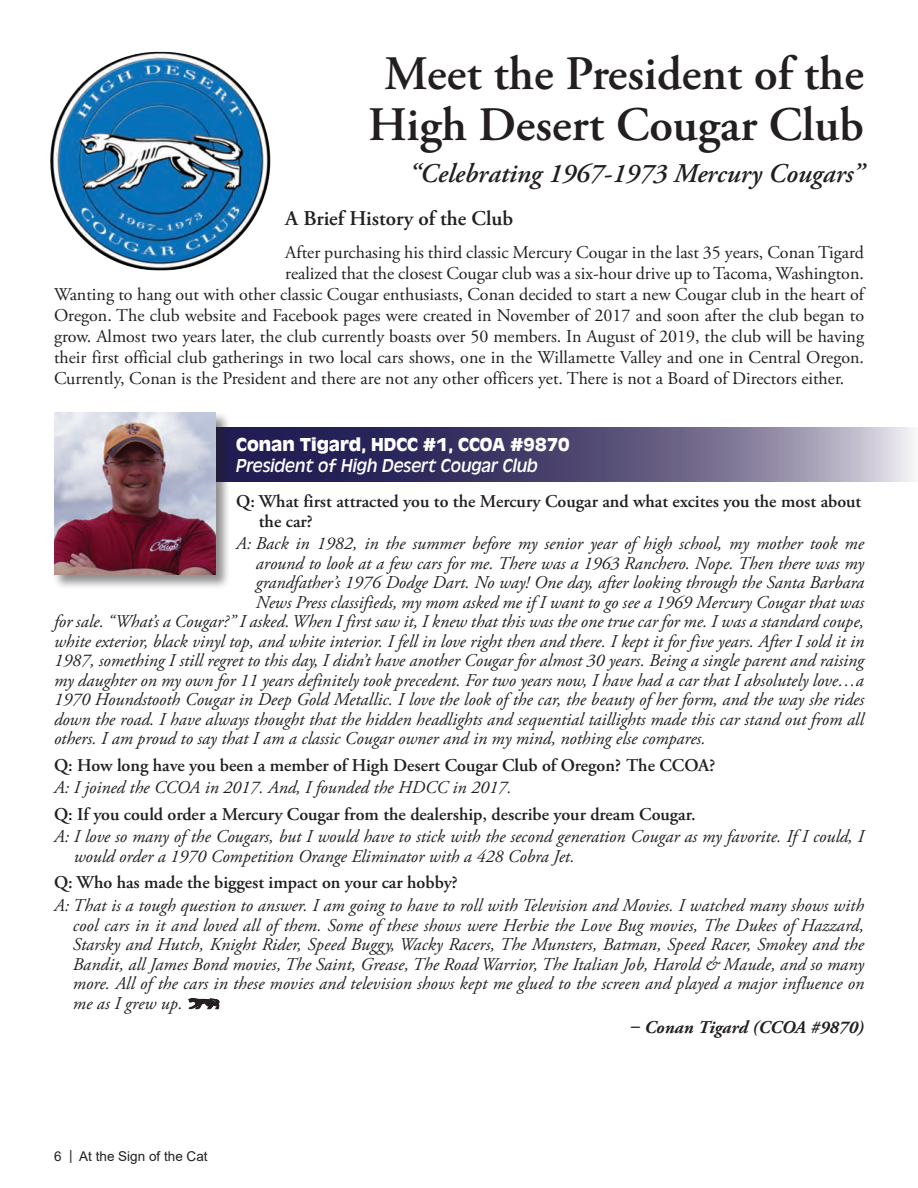
<style>
.page{position:relative;width:918px;height:1188px;background:#fff}
.page>*{position:absolute;margin:0;border:0;box-sizing:border-box;transform-origin:0 0}
.t1{font:600 48px/51px "Adobe Garamond Pro";color:#231f20;text-align:center}
.t2{font:italic 600 27px "Adobe Garamond Pro";color:#231f20}
.t3{font:600 21px "Adobe Garamond Pro";color:#231f20}
.t4{font:italic 19.5px "Antique Oli";color:#fff}
.t5{font:700 19.5px "Antique Oli";color:#fff}
.t6{font:italic 18px/19.5px "Adobe Garamond Pro";color:#231f20}
.t7{font:18px "Adobe Garamond Pro";color:#231f20}
.t8{font:600 18px/19.5px "Adobe Garamond Pro";color:#231f20}
.t9{font:italic 700 18px "Adobe Garamond Pro";letter-spacing:.005em;color:#231f20}
.t10{font:13.5px "Arial";color:#231f20}
</style>
<div class="page">
<img style="left:50px;top:51px;width:221px;height:220px">
<svg style="left:231px;top:428px;width:682px;height:54px;background:#5e587f"></svg>
<div style="left:52px;top:411px;width:179px;height:179px;background:#231f20;opacity:.5"></div>
<img style="left:54px;top:413px;width:162px;height:162px">
<svg style="left:189px;top:998px;width:30px;height:12px"></svg>
<h1 class="t1" style="left:368px;top:49px;width:497px">Meet the President of the<br>High Desert Cougar Club</h1>
<h2 class="t2" style="left:409px;top:158px;width:457px">“Celebrating 1967-1973 Mercury Cougars”</h2>
<p class="t3" style="left:285px;top:206px;width:229px">A Brief History of the Club</p>
<p class="t7" style="left:285px;top:241px;width:580px">After purchasing his third classic Mercury Cougar in the last 35 years, Conan Tigard</p>
<p class="t7" style="left:285px;top:262px;width:580px">realized that the closest Cougar club was a six-hour drive up to Tacoma, Washington.</p>
<p class="t7" style="left:54px;top:283px;width:812px">Wanting to hang out with other classic Cougar enthusiasts, Conan decided to start a new Cougar club in the heart of</p>
<p class="t7" style="left:54px;top:304px;width:812px">Oregon. The club website and Facebook pages were created in November of 2017 and soon after the club began to</p>
<p class="t7" style="left:54px;top:325px;width:812px">grow. Almost two years later, the club currently boasts over 50 members. In August of 2019, the club will be having</p>
<p class="t7" style="left:54px;top:346px;width:812px">their first official club gatherings in two local cars shows, one in the Willamette Valley and one in Central Oregon.</p>
<p class="t7" style="left:54px;top:367px;width:792px">Currently, Conan is the President and there are not any other officers yet. There is not a Board of Directors either.</p>
<p class="t5" style="left:236px;top:434px;width:335px">Conan Tigard, HDCC #1, CCOA #9870</p>
<p class="t4" style="left:236px;top:455px;width:303px">President of High Desert Cougar Club</p>
<p class="t8" style="left:259px;top:492px;width:604px;text-indent:-23px">Q: What first attracted you to the Mercury Cougar and what excites you the most about the car?</p>
<p class="t6" style="left:236px;top:534px;width:629px">A: Back in 1982, in the summer before my senior year of high school, my mother took me</p>
<p class="t6" style="left:256px;top:554px;width:610px">around to look at a few cars for me. There was a 1963 Ranchero. Nope. Then there was my</p>
<p class="t6" style="left:256px;top:573px;width:610px">grandfather’s 1976 Dodge Dart. No way! One day, after looking through the Santa Barbara</p>
<p class="t6" style="left:256px;top:593px;width:610px">News Press classifieds, my mom asked me if I want to go see a 1969 Mercury Cougar that was</p>
<p class="t6" style="left:54px;top:612px;width:812px">for sale. “What’s a Cougar?” I asked. When I first saw it, I knew that this was the one true car for me. I was a standard coupe,</p>
<p class="t6" style="left:54px;top:632px;width:812px">white exterior, black vinyl top, and white interior. I fell in love right then and there. I kept it for five years. After I sold it in</p>
<p class="t6" style="left:54px;top:651px;width:812px">1987, something I still regret to this day, I didn’t have another Cougar for almost 30 years. Being a single parent and raising</p>
<p class="t6" style="left:54px;top:671px;width:811px">my daughter on my own for 11 years definitely took precedent. For two years now, I have had a car that I absolutely love…a</p>
<p class="t6" style="left:54px;top:690px;width:812px">1970 Houndstooth Cougar in Deep Gold Metallic. I love the look of the car, the beauty of her form, and the way she rides</p>
<p class="t6" style="left:54px;top:710px;width:811px">down the road. I have always thought that the hidden headlights and sequential taillights made this car stand out from all</p>
<p class="t6" style="left:54px;top:729px;width:653px">others. I am proud to say that I am a classic Cougar owner and in my mind, nothing else compares.</p>
<p class="t8" style="left:54px;top:755px;width:663px">Q: How long have you been a member of High Desert Cougar Club of Oregon? The CCOA?</p>
<p class="t6" style="left:54px;top:778px;width:459px">A: I joined the CCOA in 2017. And, I founded the HDCC in 2017.</p>
<p class="t8" style="left:54px;top:804px;width:643px">Q: If you could order a Mercury Cougar from the dealership, describe your dream Cougar.</p>
<p class="t6" style="left:74px;top:828px;width:792px;text-indent:-20px">A: I love so many of the Cougars, but I would have to stick with the second generation Cougar as my favorite. If I could, I would order a 1970 Competition Orange Eliminator with a 428 Cobra Jet.</p>
<p class="t8" style="left:54px;top:873px;width:405px">Q: Who has made the biggest impact on your car hobby?</p>
<p class="t6" style="left:73px;top:896px;width:793px;text-align:justify;text-indent:-19px">A: That is a tough question to answer. I am going to have to roll with Television and Movies. I watched many shows with cool cars in it and loved all of them. Some of these shows were Herbie the Love Bug movies, The Dukes of Hazzard, Starsky and Hutch, Knight Rider, Speed Buggy, Wacky Racers, The Munsters, Batman, Speed Racer, Smokey and the Bandit, all James Bond movies, The Saint, Grease, The Road Warrior, The Italian Job, Harold &amp; Maude, and so many more. All of the cars in these movies and television shows kept me glued to the screen and played a major influence on me as I grew up.</p>
<p class="t9" style="left:631px;top:1017px;width:235px">– Conan Tigard (CCOA #9870)</p>
<p class="t10" style="left:54px;top:1147px;width:155px">6 | At the Sign of the Cat</p>
</div>
